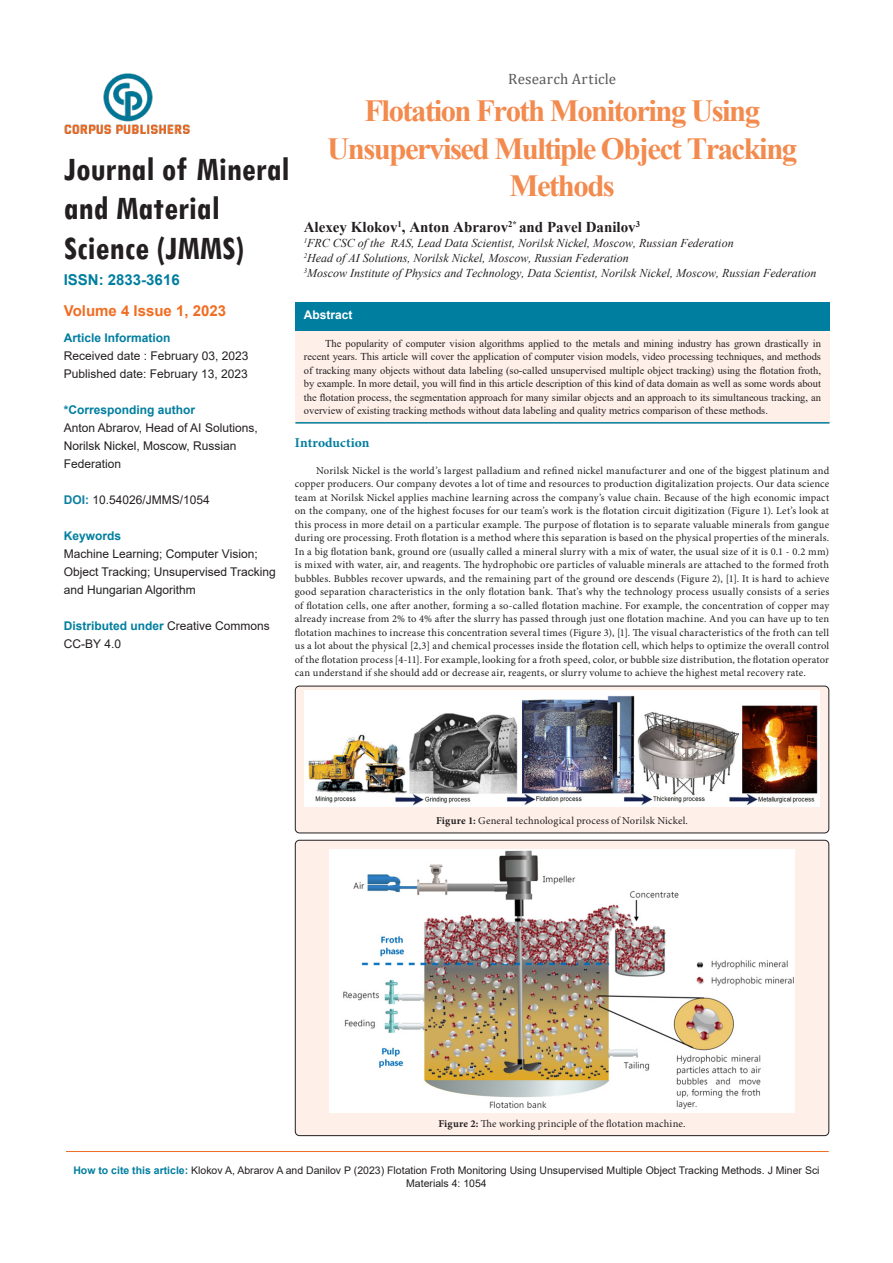
<style>
.page{position:relative;width:893px;height:1263px;background:#fff}
.page>*{position:absolute;margin:0;border:0;box-sizing:border-box;transform-origin:0 0}
.t1{font:700 condensed 34.65px/39.2px "Tw Cen";color:#231f20}
.t2{font:700 30.75px/37.5px "Times New Roman";letter-spacing:-.05em;color:#f38a4e;text-align:center}
.t3{font:700 15px "Times New Roman";color:#231f20}
.t4{font:700 15px "Arial";color:#f06d22}
.t5{font:15px "Cambria";letter-spacing:.01em;color:#57585a}
.t6{font:700 15px "Arial";color:#007e9f}
.t7{font:700 13.5px "Minion Pro";letter-spacing:.005em;color:#007e9f}
.t8{font:12px/18px "Arial";color:#231f20}
.t9{font:italic 12px "Times New Roman";color:#231f20}
.t10{font:700 12px "Arial";color:#007e9f}
.t11{font:700 12px "Arial";color:#fff}
.t12{font:10.5px/13.5px "Minion Pro";letter-spacing:.015em;color:#231f20;text-align:justify}
.t13{font:10.5px/13.5px "Times New Roman";color:#231f20;text-align:justify}
.t14{font:10.5px/12.6px "Arial";color:#231f20;text-align:center}
.s1{font-weight:700;color:#0c7f9f}
.s2{font-weight:700;color:#007e9f}
.s3{font-weight:700}
</style>
<div class="page">
<hr style="left:66px;top:1151px;width:763px;height:1px;background:#f06d22">
<img style="left:65px;top:73px;width:125px;height:61px">
<div style="left:295px;top:302px;width:534px;height:31px;background:#007e9f"></div>
<div style="left:295px;top:331px;width:534px;height:93px;background:#fef0e9"></div>
<hr style="left:295px;top:422px;width:534px;height:2px;background:#007e9f">
<div style="left:295px;top:686px;width:534px;height:147px;background:#fef0e9;border-radius:4px"></div>
<div style="left:295px;top:686px;width:534px;height:147px;border:1px solid #231f20;border-radius:4px"></div>
<img style="left:304px;top:690px;width:516px;height:117px">
<div style="left:295px;top:840px;width:534px;height:295px;background:#fef0e9;border-radius:4px"></div>
<div style="left:295px;top:840px;width:534px;height:296px;border:1px solid #231f20;border-radius:4px"></div>
<img style="left:329px;top:850px;width:466px;height:262px">
<h1 class="t1" style="left:64px;top:149px;width:227px">Journal of Mineral and Material<br>Science (JMMS)</h1>
<p class="t6" style="left:64px;top:269px;width:117px">ISSN: 2833-3616</p>
<p class="t5" style="left:508px;top:70px;width:109px">Research Article</p>
<p class="t2" style="left:327px;top:91px;width:471px">Flotation Froth Monitoring Using<br>Unsupervised Multiple Object Tracking<br>Methods</p>
<p class="t3" style="left:304px;top:216px;width:338px">Alexey Klokov<sup>1</sup>, Anton Abrarov<sup>2*</sup> and Pavel Danilov<sup>3</sup></p>
<p class="t9" style="left:304px;top:235px;width:431px"><sup>1</sup>FRC CSC of the RAS, Lead Data Scientist, Norilsk Nickel, Moscow, Russian Federation</p>
<p class="t9" style="left:304px;top:250px;width:327px"><sup>2</sup>Head of AI Solutions, Norilsk Nickel, Moscow, Russian Federation</p>
<p class="t9" style="left:304px;top:265px;width:514px"><sup>3</sup>Moscow Institute of Physics and Technology, Data Scientist, Norilsk Nickel, Moscow, Russian Federation</p>
<p class="t4" style="left:64px;top:300px;width:164px">Volume 4 Issue 1, 2023</p>
<p class="t10" style="left:64px;top:329px;width:108px">Article Information</p>
<p class="t8" style="left:64px;top:347px;width:186px">Received date : February 03, 2023<br>Published date: February 13, 2023</p>
<p class="t10" style="left:64px;top:401px;width:133px">*Corresponding author</p>
<p class="t8" style="left:64px;top:419px;width:195px">Anton Abrarov, Head of AI Solutions,<br>Norilsk Nickel, Moscow, Russian<br>Federation</p>
<p class="t8" style="left:64px;top:491px;width:148px"><span class="s1">DOI:</span> 10.54026/JMMS/1054</p>
<p class="t10" style="left:64px;top:527px;width:59px">Keywords</p>
<p class="t8" style="left:64px;top:545px;width:214px">Machine Learning; Computer Vision;<br>Object Tracking; Unsupervised Tracking and Hungarian Algorithm</p>
<p class="t8" style="left:64px;top:617px;width:208px"><span class="s2">Distributed under</span> Creative Commons<br>CC-BY 4.0</p>
<p class="t11" style="left:304px;top:307px;width:50px">Abstract</p>
<p class="t13" style="left:304px;top:336px;width:519px;text-indent:21px">The popularity of computer vision algorithms applied to the metals and mining industry has grown drastically in recent years. This article will cover the application of computer vision models, video processing techniques, and methods of tracking many objects without data labeling (so-called unsupervised multiple object tracking) using the flotation froth, by example. In more detail, you will find in this article description of this kind of data domain as well as some words about the flotation process, the segmentation approach for many similar objects and an approach to its simultaneous tracking, an overview of existing tracking methods without data labeling and quality metrics comparison of these methods.</p>
<p class="t7" style="left:295px;top:433px;width:76px">Introduction</p>
<p class="t12" style="left:295px;top:464px;width:536px;text-indent:21px">Norilsk Nickel is the world’s largest palladium and refined nickel manufacturer and one of the biggest platinum and copper producers. Our company devotes a lot of time and resources to production digitalization projects. Our data science team at Norilsk Nickel applies machine learning across the company’s value chain. Because of the high economic impact on the company, one of the highest focuses for our team’s work is the flotation circuit digitization (Figure 1). Let’s look at this process in more detail on a particular example. The purpose of flotation is to separate valuable minerals from gangue during ore processing. Froth flotation is a method where this separation is based on the physical properties of the minerals.<br>In a big flotation bank, ground ore (usually called a mineral slurry with a mix of water, the usual size of it is 0.1 - 0.2 mm) is mixed with water, air, and reagents. The hydrophobic ore particles of valuable minerals are attached to the formed froth bubbles. Bubbles recover upwards, and the remaining part of the ground ore descends (Figure 2), [1]. It is hard to achieve good separation characteristics in the only flotation bank. That’s why the technology process usually consists of a series of flotation cells, one after another, forming a so-called flotation machine. For example, the concentration of copper may already increase from 2% to 4% after the slurry has passed through just one flotation machine. And you can have up to ten flotation machines to increase this concentration several times (Figure 3), [1]. The visual characteristics of the froth can tell us a lot about the physical [2,3] and chemical processes inside the flotation cell, which helps to optimize the overall control of the flotation process [4-11]. For example, looking for a froth speed, color, or bubble size distribution, the flotation operator can understand if she should add or decrease air, reagents, or slurry volume to achieve the highest metal recovery rate.</p>
<p class="t12" style="left:436px;top:814px;width:253px"><span class="s3">Figure 1:</span> General technological process of Norilsk Nickel.</p>
<p class="t12" style="left:438px;top:1117px;width:249px"><span class="s3">Figure 2:</span> The working principle of the flotation machine.</p>
<p class="t14" style="left:73px;top:1164px;width:748px"><span class="s2">How to cite this article:</span> Klokov A, Abrarov A and Danilov P (2023) Flotation Froth Monitoring Using Unsupervised Multiple Object Tracking Methods. J Miner Sci<br>Materials 4: 1054</p>
</div>
